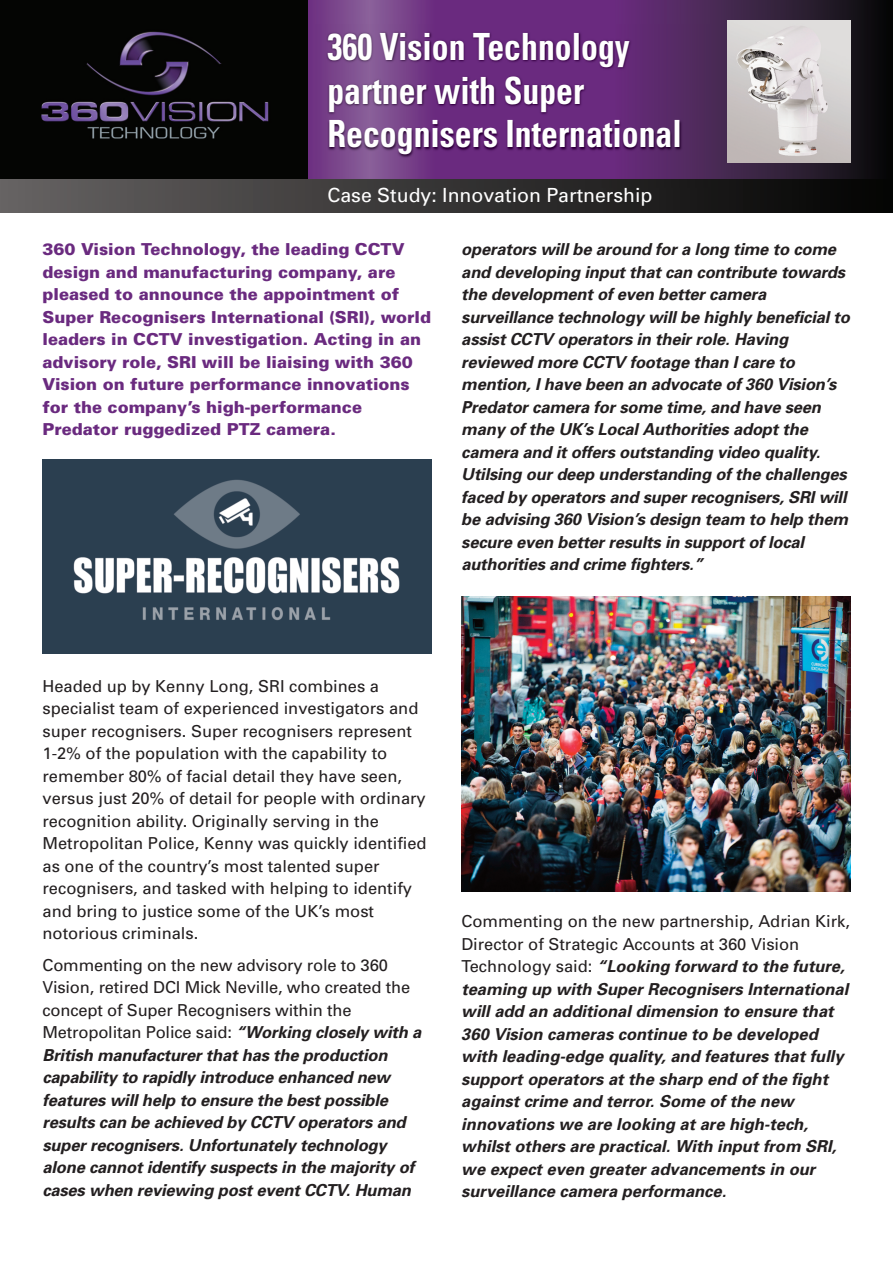
<style>
.page{position:relative;width:893px;height:1263px;background:#fff}
.page>*{position:absolute;margin:0;border:0;box-sizing:border-box;transform-origin:0 0}
.t1{font:700 condensed 37.5px/43.5px "Univers";color:#fff;scale:.9 1}
.t2{font:19.5px "Univers";color:#fff}
.t3{font:italic 700 16.5px/22.5px "Univers";letter-spacing:-.01em;color:#231f20}
.t4{font:16.5px/22.5px "Univers";color:#231f20}
.t5{font:900 16.5px/22.5px "Univers";color:#6a2a7f}
.s1{font-weight:400;font-style:normal}
</style>
<div class="page">
<div style="left:0;top:174px;width:893px;height:39px;background:linear-gradient(to right,#656262,#040403)"></div>
<div style="left:427px;top:0;width:294px;height:179px;background:#6a2a7f"></div>
<svg style="left:307px;top:0;width:120px;height:179px;background:#723f84"></svg>
<div style="left:0;top:0;width:307px;height:179px;background:#040503"></div>
<img style="left:41px;top:31px;width:228px;height:108px">
<svg style="left:639px;top:0;width:254px;height:179px;background:#2b1b31"></svg>
<img style="left:316px;top:24px;width:394px;height:164px">
<img style="left:43px;top:459px;width:389px;height:195px">
<img style="left:461px;top:597px;width:389px;height:294px">
<img style="left:727px;top:20px;width:123px;height:142px">
<h1 class="t1" style="left:327px;top:28px;width:395px">360 Vision Technology partner with Super<br>Recognisers International</h1>
<p class="t2" style="left:327px;top:188px;width:327px">Case Study: Innovation Partnership</p>
<p class="t5" style="left:43px;top:240px;width:390px">360 Vision Technology, the leading CCTV design and manufacturing company, are pleased to announce the appointment of Super Recognisers International (SRI), world leaders in CCTV investigation. Acting in an advisory role, SRI will be liaising with 360<br>Vision on future performance innovations for the company’s high-performance Predator ruggedized PTZ camera.</p>
<p class="t3" style="left:461px;top:240px;width:390px">operators will be around for a long time to come and developing input that can contribute towards the development of even better camera surveillance technology will be highly beneficial to assist CCTV operators in their role. Having reviewed more CCTV footage than I care to mention, I have been an advocate of 360 Vision’s Predator camera for some time, and have seen many of the UK’s Local Authorities adopt the camera and it offers outstanding video quality.<br>Utilsing our deep understanding of the challenges faced by operators and super recognisers, SRI will be advising 360 Vision’s design team to help them secure even better results in support of local authorities and crime fighters.”</p>
<p class="t4" style="left:43px;top:676px;width:386px">Headed up by Kenny Long, SRI combines a specialist team of experienced investigators and super recognisers. Super recognisers represent 1-2% of the population with the capability to remember 80% of facial detail they have seen, versus just 20% of detail for people with ordinary recognition ability. Originally serving in the Metropolitan Police, Kenny was quickly identified as one of the country’s most talented super recognisers, and tasked with helping to identify and bring to justice some of the UK’s most notorious criminals.</p>
<p class="t3" style="left:42px;top:955px;width:380px"><span class="s1">Commenting on the new advisory role to 360<br>Vision, retired DCI Mick Neville, who created the concept of Super Recognisers within the Metropolitan Police said:</span> “Working closely with a British manufacturer that has the production capability to rapidly introduce enhanced new features will help to ensure the best possible results can be achieved by CCTV operators and super recognisers. Unfortunately technology alone cannot identify suspects in the majority of cases when reviewing post event CCTV. Human</p>
<p class="t3" style="left:461px;top:912px;width:390px"><span class="s1">Commenting on the new partnership, Adrian Kirk, Director of Strategic Accounts at 360 Vision Technology said:</span> “Looking forward to the future, teaming up with Super Recognisers International will add an additional dimension to ensure that 360 Vision cameras continue to be developed with leading-edge quality, and features that fully support operators at the sharp end of the fight against crime and terror. Some of the new innovations we are looking at are high-tech, whilst others are practical. With input from SRI, we expect even greater advancements in our surveillance camera performance.</p>
</div>
